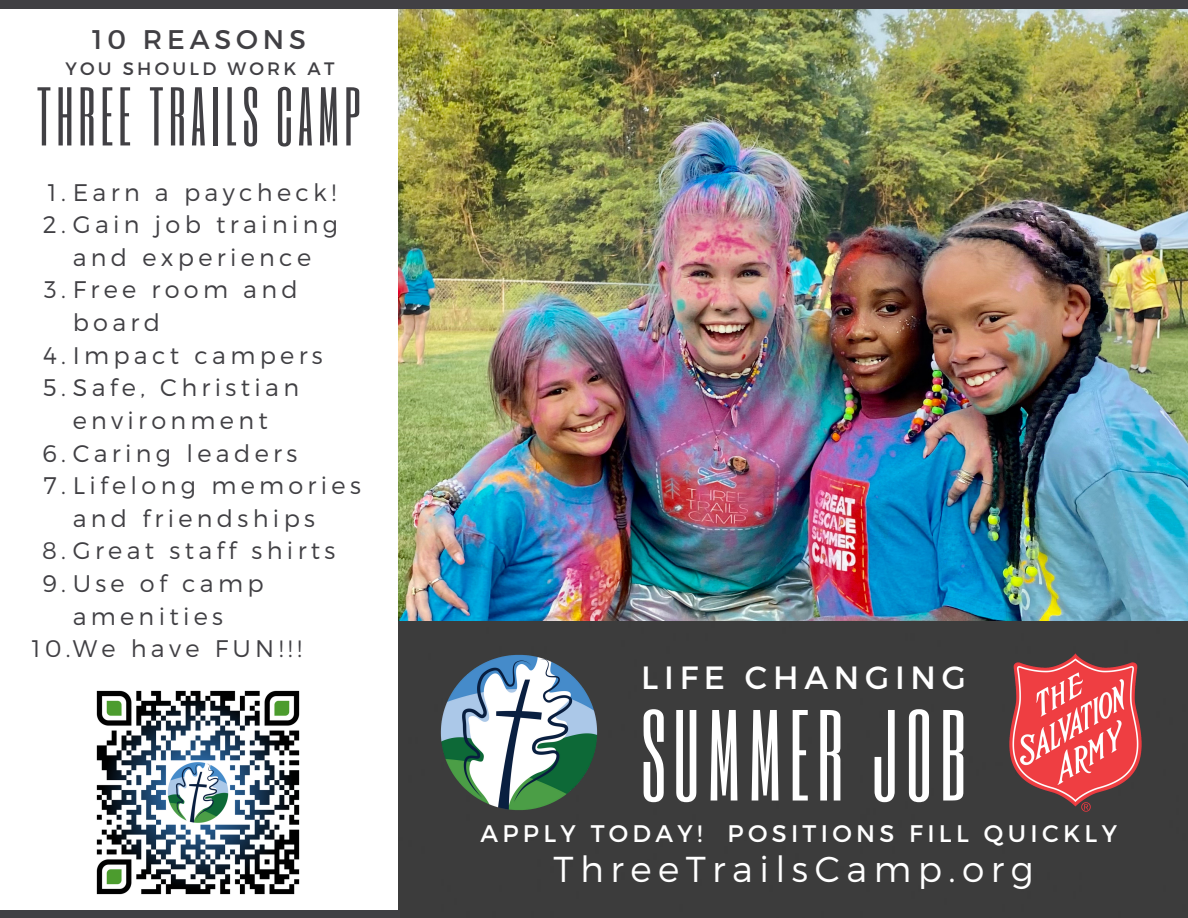
<style>
.page{position:relative;width:1188px;height:918px;background:#fff}
.page>*{position:absolute;margin:0;border:0;box-sizing:border-box;transform-origin:0 0}
.t1{font:107.25px "Six Caps";letter-spacing:.07em;color:#fff}
.t2{font:69px "Six Caps";letter-spacing:.07em;color:#414044}
.t3{font:300 36px "Montserrat";letter-spacing:.18em;color:#fff}
.t4{font:32.25px "Montserrat";letter-spacing:.18em;color:#fff}
.t5{font:27px "Montserrat";letter-spacing:.18em;color:#414044}
.t6{font:300 24px/32.7px "Montserrat";letter-spacing:.18em;color:#414044;text-align:center}
.t7{font:24px "Montserrat";letter-spacing:.18em;color:#fff}
.t8{font:18px "Montserrat";letter-spacing:.18em;color:#414044}
</style>
<div class="page">
<img style="left:398px;top:9px;width:790px;height:612px">
<div style="left:397px;top:621px;width:791px;height:297px;background:#3c3c3c"></div>
<div style="left:0;top:911px;width:399px;height:6px;background:#414044"></div>
<div style="left:0;top:0;width:1188px;height:9px;background:#414044"></div>
<img style="left:96px;top:690px;width:204px;height:205px">
<img style="left:437px;top:650px;width:164px;height:164px">
<img style="left:1006px;top:650px;width:139px;height:164px">
<p class="t5" style="left:92px;top:22px;width:215px">10 REASONS</p>
<p class="t8" style="left:65px;top:57px;width:271px">YOU SHOULD WORK AT</p>
<p class="t2" style="left:36px;top:69px;width:325px">THREE TRAILS CAMP</p>
<p class="t6" style="left:48px;top:174px;width:290px">1.Earn a paycheck!</p>
<p class="t6" style="left:43px;top:207px;width:297px">2.Gain job training and experience</p>
<p class="t6" style="left:73px;top:272px;width:227px;text-align:left;text-indent:-28px">3.Free room and board</p>
<p class="t6" style="left:43px;top:338px;width:281px">4.Impact campers</p>
<p class="t6" style="left:43px;top:370px;width:257px">5.Safe, Christian environment</p>
<p class="t6" style="left:42px;top:435px;width:256px">6.Caring leaders</p>
<p class="t6" style="left:73px;top:468px;width:290px;text-align:left;text-indent:-29px">7.Lifelong memories and friendships</p>
<p class="t6" style="left:42px;top:533px;width:295px">8.Great staff shirts</p>
<p class="t6" style="left:42px;top:566px;width:223px">9.Use of camp amenities</p>
<p class="t6" style="left:32px;top:631px;width:272px">10.We have FUN!!!</p>
<p class="t4" style="left:641px;top:656px;width:326px">LIFE CHANGING</p>
<p class="t1" style="left:642px;top:682px;width:326px">SUMMER JOB</p>
<p class="t7" style="left:480px;top:818px;width:638px">APPLY TODAY! POSITIONS FILL QUICKLY</p>
<p class="t3" style="left:554px;top:846px;width:482px">ThreeTrailsCamp.org</p>
</div>
